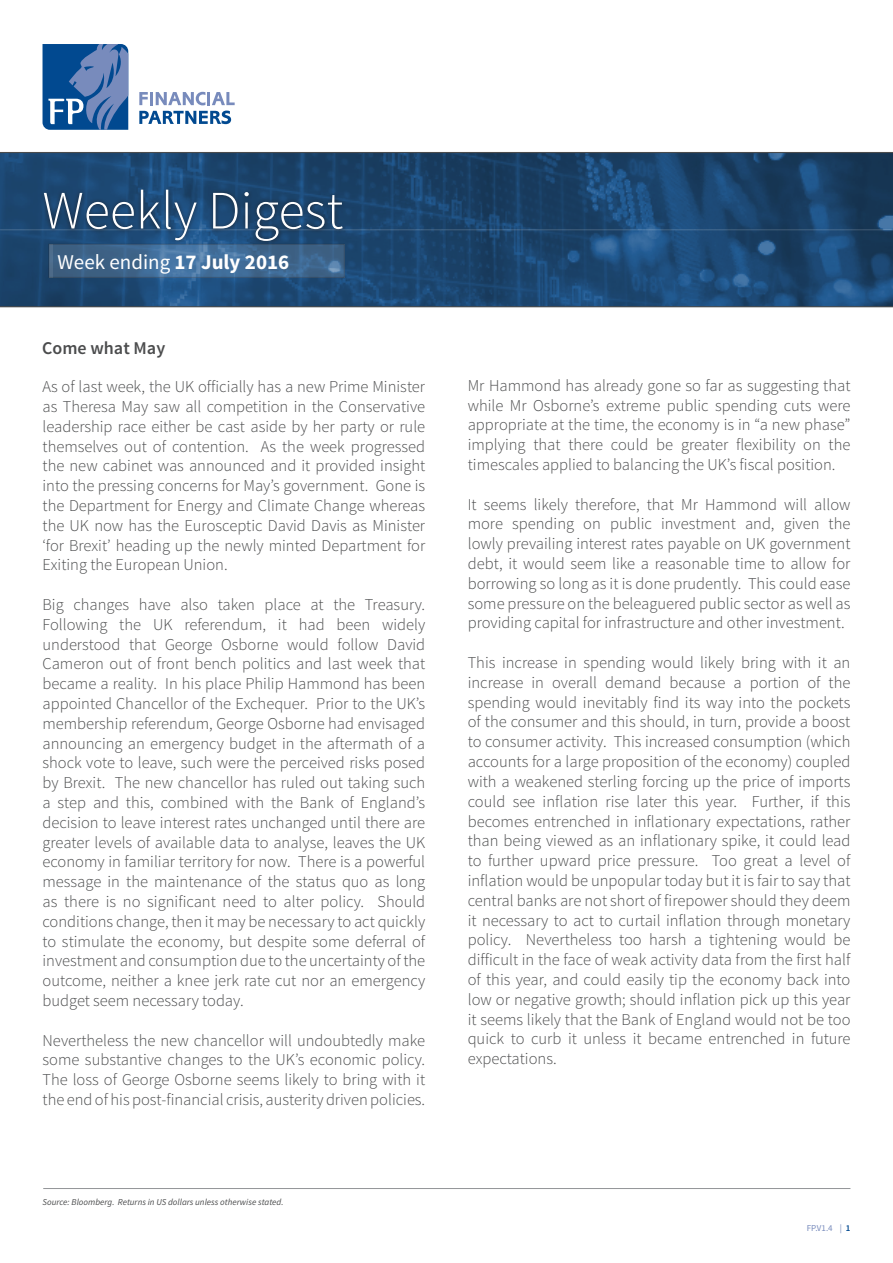
<style>
.page{position:relative;width:893px;height:1263px;background:#fff}
.page>*{position:absolute;margin:0;border:0;box-sizing:border-box;transform-origin:0 0}
.t1{font:300 54px "Source Sans Pro";color:#fff}
.t2{font:21px "Source Sans Pro";color:#fff}
.Paragraph_Style_1{font:600 18px "Source Sans Pro";color:#4b4c4d}
.Paragraph_Style_1-2{font:300 16.5px/19.8px "Source Sans Pro";color:#4b4c4d;text-align:justify}
.t3{font:italic 9px "Source Sans Pro";color:#4b4c4d}
.Paragraph_Style_1-3{font:9px "Source Sans Pro";color:#788bbc}
.s1{font-weight:700}
.s2{font-weight:600;color:#014990}
</style>
<div class="page">
<svg style="left:0;top:153px;width:893px;height:153px;background:#1c466f"></svg>
<hr style="left:0;top:306px;width:893px;height:1px;background:#4b4c4d">
<hr style="left:0;top:152px;width:893px;height:1px;background:#4b4c4d">
<hr style="left:0;top:230px;width:893px;height:1px;background:#fff">
<svg style="left:139px;top:92px;width:96px;height:13px"></svg>
<svg style="left:139px;top:111px;width:92px;height:13px"></svg>
<svg style="left:43px;top:44px;width:85px;height:86px;background:#3c6ca6"></svg>
<hr style="left:43px;top:1188px;width:807px;height:1px;background:#939598">
<div style="left:40px;top:186px;width:307px;height:60px;background:#231f20;opacity:.75"></div>
<svg style="left:53px;top:246px;width:289px;height:30px;background:#416a92"></svg>
<svg style="left:49px;top:244px;width:4px;height:34px"></svg>
<p class="t1" style="left:43px;top:178px;width:302px">Weekly Digest</p>
<p class="t2" style="left:58px;top:249px;width:233px">Week ending <span class="s1">17 July 2016</span></p>
<p class="Paragraph_Style_1" style="left:42px;top:336px;width:124px">Come what May</p>
<p class="Paragraph_Style_1-2" style="left:43px;top:377px;width:384px">As of last week, the UK officially has a new Prime Minister as Theresa May saw all competition in the Conservative leadership race either be cast aside by her party or rule themselves out of contention. As the week progressed the new cabinet was announced and it provided insight into the pressing concerns for May’s government. Gone is the Department for Energy and Climate Change whereas the UK now has the Eurosceptic David Davis as Minister ‘for Brexit’ heading up the newly minted Department for Exiting the European Union.</p>
<p class="Paragraph_Style_1-2" style="left:43px;top:595px;width:384px">Big changes have also taken place at the Treasury.<br>Following the UK referendum, it had been widely understood that George Osborne would follow David Cameron out of front bench politics and last week that became a reality. In his place Philip Hammond has been appointed Chancellor of the Exchequer. Prior to the UK’s membership referendum, George Osborne had envisaged announcing an emergency budget in the aftermath of a shock vote to leave, such were the perceived risks posed by Brexit. The new chancellor has ruled out taking such a step and this, combined with the Bank of England’s decision to leave interest rates unchanged until there are greater levels of available data to analyse, leaves the UK economy in familiar territory for now. There is a powerful message in the maintenance of the status quo as long as there is no significant need to alter policy. Should conditions change, then it may be necessary to act quickly to stimulate the economy, but despite some deferral of investment and consumption due to the uncertainty of the outcome, neither a knee jerk rate cut nor an emergency budget seem necessary today.</p>
<p class="Paragraph_Style_1-2" style="left:43px;top:1030px;width:384px">Nevertheless the new chancellor will undoubtedly make some substantive changes to the UK’s economic policy.<br>The loss of George Osborne seems likely to bring with it the end of his post-financial crisis, austerity driven policies.</p>
<p class="t3" style="left:43px;top:1196px;width:242px">Source: Bloomberg. Returns in US dollars unless otherwise stated.</p>
<p class="Paragraph_Style_1-2" style="left:468px;top:376px;width:384px">Mr Hammond has already gone so far as suggesting that while Mr Osborne’s extreme public spending cuts were appropriate at the time, the economy is in “a new phase” implying that there could be greater flexibility on the timescales applied to balancing the UK’s fiscal position.</p>
<p class="Paragraph_Style_1-2" style="left:468px;top:494px;width:384px">It seems likely therefore, that Mr Hammond will allow more spending on public investment and, given the lowly prevailing interest rates payable on UK government debt, it would seem like a reasonable time to allow for borrowing so long as it is done prudently. This could ease some pressure on the beleaguered public sector as well as providing capital for infrastructure and other investment.</p>
<p class="Paragraph_Style_1-2" style="left:468px;top:653px;width:384px">This increase in spending would likely bring with it an increase in overall demand because a portion of the spending would inevitably find its way into the pockets of the consumer and this should, in turn, provide a boost to consumer activity. This increased consumption (which accounts for a large proposition of the economy) coupled with a weakened sterling forcing up the price of imports could see inflation rise later this year. Further, if this becomes entrenched in inflationary expectations, rather than being viewed as an inflationary spike, it could lead to further upward price pressure. Too great a level of inflation would be unpopular today but it is fair to say that central banks are not short of firepower should they deem it necessary to act to curtail inflation through monetary policy. Nevertheless too harsh a tightening would be difficult in the face of weak activity data from the first half of this year, and could easily tip the economy back into low or negative growth; should inflation pick up this year it seems likely that the Bank of England would not be too quick to curb it unless it became entrenched in future expectations.</p>
<p class="Paragraph_Style_1-3" style="left:807px;top:1223px;width:45px">FP.V1.4 | <span class="s2">1</span></p>
</div>
